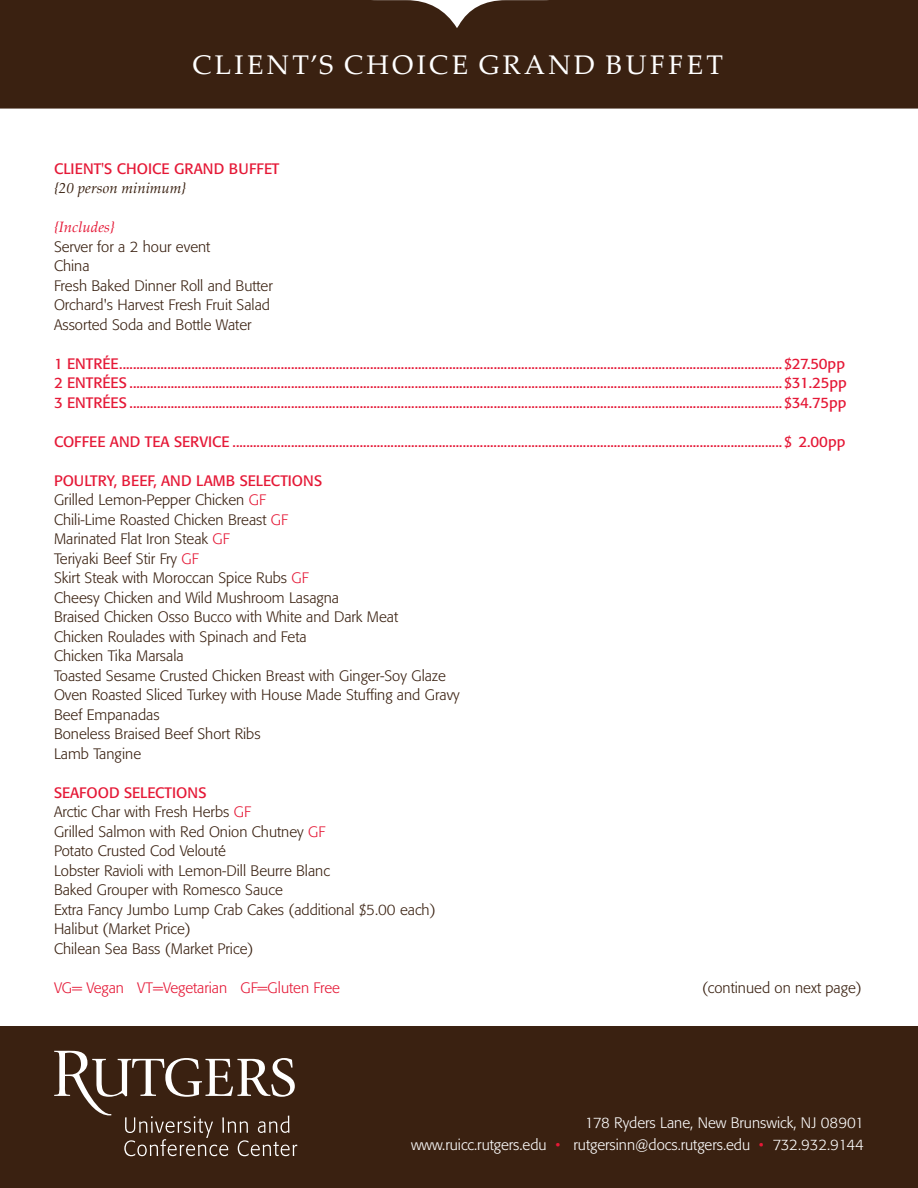
<style>
.page{position:relative;width:918px;height:1188px;background:#fff}
.page>*{position:absolute;margin:0;border:0;box-sizing:border-box;transform-origin:0 0}
.t1{font:27px "Palatino Linotype";letter-spacing:.125em;color:#fff}
.Tab_on_headline{font:15px "Formata";color:#e51836}
.t2{font:300 15px "Formata";color:#3a2111}
.t3{font:300 15px/22.5px "Formata";color:#fff;text-align:right}
.t4{font:300 15px "Formata";color:#e51836}
.t5{font:italic 15px "Palatino Linotype";color:#3a2111}
.t6{font:italic 15px "Palatino Linotype";color:#e51836}
.s1{color:#e51836}
</style>
<div class="page">
<div style="left:0;top:0;width:918px;height:109px;background:#3a2111"></div>
<div style="left:0;top:1026px;width:918px;height:162px;background:#3a2111"></div>
<svg style="left:54px;top:1051px;width:243px;height:105px"></svg>
<p class="t1" style="left:192px;top:46px;width:532px">CLIENT’S CHOICE GRAND BUFFET</p>
<p class="Tab_on_headline" style="left:54px;top:160px;width:227px">CLIENT'S CHOICE GRAND BUFFET</p>
<p class="t5" style="left:54px;top:178px;width:134px">{20 person minimum}</p>
<p class="t6" style="left:54px;top:217px;width:63px">{Includes}</p>
<p class="t2" style="left:54px;top:238px;width:158px">Server for a 2 hour event</p>
<p class="t2" style="left:54px;top:257px;width:37px">China</p>
<p class="t2" style="left:54px;top:277px;width:220px">Fresh Baked Dinner Roll and Butter</p>
<p class="t2" style="left:54px;top:296px;width:218px">Orchard's Harvest Fresh Fruit Salad</p>
<p class="t2" style="left:54px;top:316px;width:199px">Assorted Soda and Bottle Water</p>
<p class="Tab_on_headline" style="left:54px;top:355px;width:793px">1 ENTRÉE................................................................................................................................................................................................. $27.50pp</p>
<p class="Tab_on_headline" style="left:54px;top:374px;width:794px">2 ENTRÉES .............................................................................................................................................................................................. $31.25pp</p>
<p class="Tab_on_headline" style="left:54px;top:394px;width:794px">3 ENTRÉES .............................................................................................................................................................................................. $34.75pp</p>
<p class="Tab_on_headline" style="left:54px;top:433px;width:793px">COFFEE AND TEA SERVICE ................................................................................................................................................................ $ 2.00pp</p>
<p class="Tab_on_headline" style="left:54px;top:472px;width:270px">POULTRY, BEEF, AND LAMB SELECTIONS</p>
<p class="t2" style="left:54px;top:491px;width:213px">Grilled Lemon-Pepper Chicken <span class="s1">GF</span></p>
<p class="t2" style="left:54px;top:511px;width:236px">Chili-Lime Roasted Chicken Breast <span class="s1">GF</span></p>
<p class="t2" style="left:54px;top:530px;width:177px">Marinated Flat Iron Steak <span class="s1">GF</span></p>
<p class="t2" style="left:54px;top:550px;width:146px">Teriyaki Beef Stir Fry <span class="s1">GF</span></p>
<p class="t2" style="left:54px;top:569px;width:256px">Skirt Steak with Moroccan Spice Rubs <span class="s1">GF</span></p>
<p class="t2" style="left:54px;top:589px;width:287px">Cheesy Chicken and Wild Mushroom Lasagna</p>
<p class="t2" style="left:54px;top:608px;width:346px">Braised Chicken Osso Bucco with White and Dark Meat</p>
<p class="t2" style="left:54px;top:628px;width:254px">Chicken Roulades with Spinach and Feta</p>
<p class="t2" style="left:54px;top:647px;width:131px">Chicken Tika Marsala</p>
<p class="t2" style="left:54px;top:667px;width:394px">Toasted Sesame Crusted Chicken Breast with Ginger-Soy Glaze</p>
<p class="t2" style="left:54px;top:686px;width:407px">Oven Roasted Sliced Turkey with House Made Stuffing and Gravy</p>
<p class="t2" style="left:54px;top:706px;width:107px">Beef Empanadas</p>
<p class="t2" style="left:54px;top:725px;width:208px">Boneless Braised Beef Short Ribs</p>
<p class="t2" style="left:54px;top:745px;width:89px">Lamb Tangine</p>
<p class="Tab_on_headline" style="left:54px;top:784px;width:154px">SEAFOOD SELECTIONS</p>
<p class="t2" style="left:54px;top:803px;width:198px">Arctic Char with Fresh Herbs <span class="s1">GF</span></p>
<p class="t2" style="left:54px;top:823px;width:273px">Grilled Salmon with Red Onion Chutney <span class="s1">GF</span></p>
<p class="t2" style="left:54px;top:842px;width:173px">Potato Crusted Cod Velouté</p>
<p class="t2" style="left:54px;top:862px;width:277px">Lobster Ravioli with Lemon-Dill Beurre Blanc</p>
<p class="t2" style="left:54px;top:881px;width:230px">Baked Grouper with Romesco Sauce</p>
<p class="t2" style="left:54px;top:901px;width:383px">Extra Fancy Jumbo Lump Crab Cakes (additional $5.00 each)</p>
<p class="t2" style="left:54px;top:920px;width:138px">Halibut (Market Price)</p>
<p class="t2" style="left:54px;top:940px;width:201px">Chilean Sea Bass (Market Price)</p>
<p class="t4" style="left:54px;top:979px;width:288px">VG= Vegan VT=Vegetarian GF=Gluten Free</p>
<p class="t2" style="left:702px;top:979px;width:161px">(continued on next page)</p>
<p class="t3" style="left:411px;top:1111px;width:454px">178 Ryders Lane, New Brunswick, NJ 08901<br>www.ruicc.rutgers.edu <span class="s1">•</span> rutgersinn@docs.rutgers.edu <span class="s1">•</span> 732.932.9144</p>
</div>
